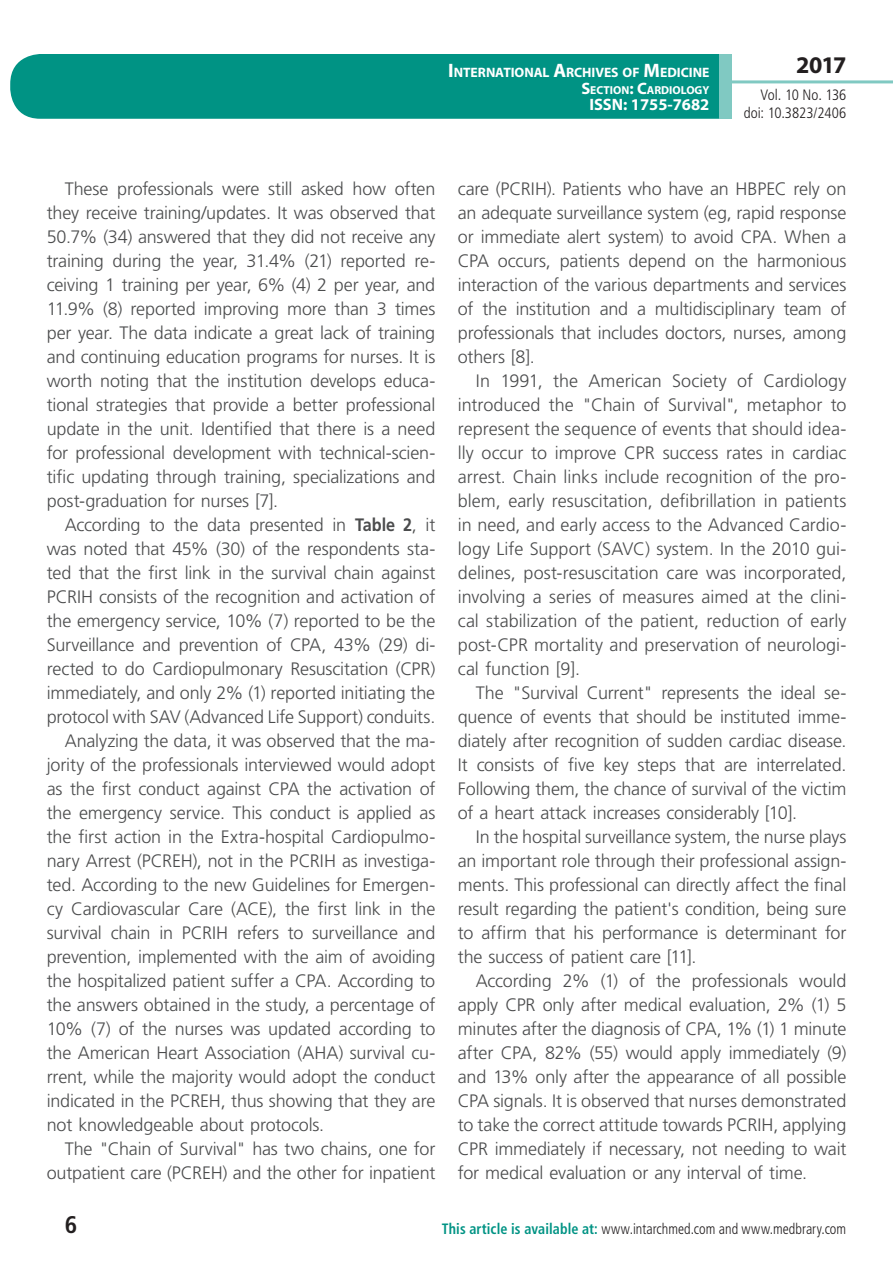
<style>
.page{position:relative;width:893px;height:1263px;background:#fff}
.page>*{position:absolute;margin:0;border:0;box-sizing:border-box;transform-origin:0 0}
.t1{font:700 24px "Myriad Pro";color:#231f20}
.t2{font:700 condensed 24px "Frutiger LT Std";color:#231f20}
.t3{font:300 18px/24px "Frutiger LT Std";letter-spacing:-.01em;color:#4b4c4d;text-align:justify}
.t4{font:700 16.5px "Myriad Pro";color:#fff}
.t5{font:300 condensed 15px "Frutiger LT Std";letter-spacing:.005em;color:#231f20;scale:.94 1}
.t6{font:300 condensed 15px/18px "Frutiger LT Std";letter-spacing:.005em;color:#231f20;text-align:right}
.t7{font:700 13.65px "Myriad Pro";letter-spacing:-.005em;color:#fff}
.t8{font:700 11.55px "Myriad Pro";color:#fff}
.s1{font-size:19.5px}
.s2{font-size:16.5px}
.s3{font-weight:700}
.s4{font-weight:700;color:#009384}
</style>
<div class="page">
<div style="left:10px;top:54px;width:775px;height:65px;background:#009384;border-radius:30px"></div>
<div style="left:732px;top:0;width:161px;height:157px;background:#fff"></div>
<hr style="left:730px;top:80px;width:163px;height:3px;background:#80c9c2">
<div style="left:719px;top:54px;width:13px;height:65px;background:#80c9c2"></div>
<p class="t7" style="left:448px;top:64px;width:263px"><span class="s1">I</span>NTERNATIONAL <span class="s1">A</span>RCHIVES OF <span class="s1">M</span>EDICINE</p>
<p class="t8" style="left:581px;top:82px;width:130px"><span class="s2">S</span>ECTION<span class="s2">: C</span>ARDIOLOGY</p>
<p class="t4" style="left:589px;top:94px;width:122px">ISSN: 1755-7682</p>
<h1 class="t1" style="left:796px;top:49px;width:52px">2017</h1>
<p class="t6" style="left:744px;top:86px;width:104px">Vol. 10 No. 136 doi: 10.3823/2406</p>
<p class="t3" style="left:47px;top:177px;width:390px;text-indent:18px">These professionals were still asked how often they receive training/updates. It was observed that 50.7% (34) answered that they did not receive any training during the year, 31.4% (21) reported re&shy;ceiving 1 training per year, 6% (4) 2 per year, and 11.9% (8) reported improving more than 3 times per year. The data indicate a great lack of training and continuing education programs for nurses. It is worth noting that the institution develops educa&shy;tional strategies that provide a better professional update in the unit. Identified that there is a need for professional development with technical-scien&shy;tific updating through training, specializations and post-graduation for nurses [7].</p>
<p class="t3" style="left:65px;top:513px;width:372px">According to the data presented in <span class="s3">Table 2</span>, it</p>
<p class="t3" style="left:47px;top:537px;width:390px">was noted that 45% (30) of the respondents sta-</p>
<p class="t3" style="left:47px;top:561px;width:390px">ted that the first link in the survival chain against</p>
<p class="t3" style="left:47px;top:585px;width:390px">PCRIH consists of the recognition and activation of</p>
<p class="t3" style="left:47px;top:609px;width:390px">the emergency service, 10% (7) reported to be the</p>
<p class="t3" style="left:47px;top:633px;width:390px">Surveillance and prevention of CPA, 43% (29) di-</p>
<p class="t3" style="left:47px;top:657px;width:390px">rected to do Cardiopulmonary Resuscitation (CPR)</p>
<p class="t3" style="left:47px;top:681px;width:390px">immediately, and only 2% (1) reported initiating the</p>
<p class="t3" style="left:47px;top:705px;width:390px">protocol with SAV (Advanced Life Support) conduits.</p>
<p class="t3" style="left:65px;top:729px;width:372px">Analyzing the data, it was observed that the ma-</p>
<p class="t3" style="left:47px;top:753px;width:390px">jority of the professionals interviewed would adopt</p>
<p class="t3" style="left:47px;top:777px;width:390px">as the first conduct against CPA the activation of</p>
<p class="t3" style="left:47px;top:801px;width:390px">the emergency service. This conduct is applied as</p>
<p class="t3" style="left:47px;top:825px;width:390px">the first action in the Extra-hospital Cardiopulmo-</p>
<p class="t3" style="left:47px;top:849px;width:390px">nary Arrest (PCREH), not in the PCRIH as investiga-</p>
<p class="t3" style="left:47px;top:873px;width:390px">ted. According to the new Guidelines for Emergen-</p>
<p class="t3" style="left:47px;top:897px;width:390px">cy Cardiovascular Care (ACE), the first link in the</p>
<p class="t3" style="left:47px;top:921px;width:390px">survival chain in PCRIH refers to surveillance and</p>
<p class="t3" style="left:47px;top:945px;width:390px">prevention, implemented with the aim of avoiding</p>
<p class="t3" style="left:47px;top:969px;width:390px">the hospitalized patient suffer a CPA. According to</p>
<p class="t3" style="left:47px;top:993px;width:390px">the answers obtained in the study, a percentage of</p>
<p class="t3" style="left:47px;top:1017px;width:390px">10% (7) of the nurses was updated according to</p>
<p class="t3" style="left:47px;top:1041px;width:390px">the American Heart Association (AHA) survival cu-</p>
<p class="t3" style="left:47px;top:1065px;width:390px">rrent, while the majority would adopt the conduct</p>
<p class="t3" style="left:47px;top:1089px;width:390px">indicated in the PCREH, thus showing that they are</p>
<p class="t3" style="left:47px;top:1113px;width:279px">not knowledgeable about protocols.</p>
<p class="t3" style="left:65px;top:1137px;width:372px">The "Chain of Survival" has two chains, one for</p>
<p class="t3" style="left:47px;top:1161px;width:390px">outpatient care (PCREH) and the other for inpatient</p>
<p class="t3" style="left:458px;top:177px;width:390px">care (PCRIH). Patients who have an HBPEC rely on an adequate surveillance system (eg, rapid response or immediate alert system) to avoid CPA. When a CPA occurs, patients depend on the harmonious interaction of the various departments and services of the institution and a multidisciplinary team of professionals that includes doctors, nurses, among others [8].</p>
<p class="t3" style="left:458px;top:369px;width:390px;text-indent:18px">In 1991, the American Society of Cardiology introduced the "Chain of Survival", metaphor to represent the sequence of events that should idea&shy;lly occur to improve CPR success rates in cardiac arrest. Chain links include recognition of the pro&shy;blem, early resuscitation, defibrillation in patients in need, and early access to the Advanced Cardio&shy;logy Life Support (SAVC) system. In the 2010 gui&shy;delines, post-resuscitation care was incorporated, involving a series of measures aimed at the clini&shy;cal stabilization of the patient, reduction of early post-CPR mortality and preservation of neurologi&shy;cal function [9].</p>
<p class="t3" style="left:458px;top:681px;width:390px;text-indent:18px">The "Survival Current" represents the ideal se&shy;quence of events that should be instituted imme&shy;diately after recognition of sudden cardiac disease.<br>It consists of five key steps that are interrelated.<br>Following them, the chance of survival of the victim of a heart attack increases considerably [10].</p>
<p class="t3" style="left:458px;top:825px;width:390px;text-indent:18px">In the hospital surveillance system, the nurse plays an important role through their professional assign&shy;ments. This professional can directly affect the final result regarding the patient's condition, being sure to affirm that his performance is determinant for the success of patient care [11].</p>
<p class="t3" style="left:458px;top:969px;width:390px;text-indent:18px">According 2% (1) of the professionals would apply CPR only after medical evaluation, 2% (1) 5 minutes after the diagnosis of CPA, 1% (1) 1 minute after CPA, 82% (55) would apply immediately (9) and 13% only after the appearance of all possible CPA signals. It is observed that nurses demonstrated to take the correct attitude towards PCRIH, applying CPR immediately if necessary, not needing to wait for medical evaluation or any interval of time.</p>
<h1 class="t2" style="left:65px;top:1210px;width:14px">6</h1>
<p class="t5" style="left:442px;top:1220px;width:432px"><span class="s4">This article is available at:</span> www.intarchmed.com and www.medbrary.com</p>
</div>
